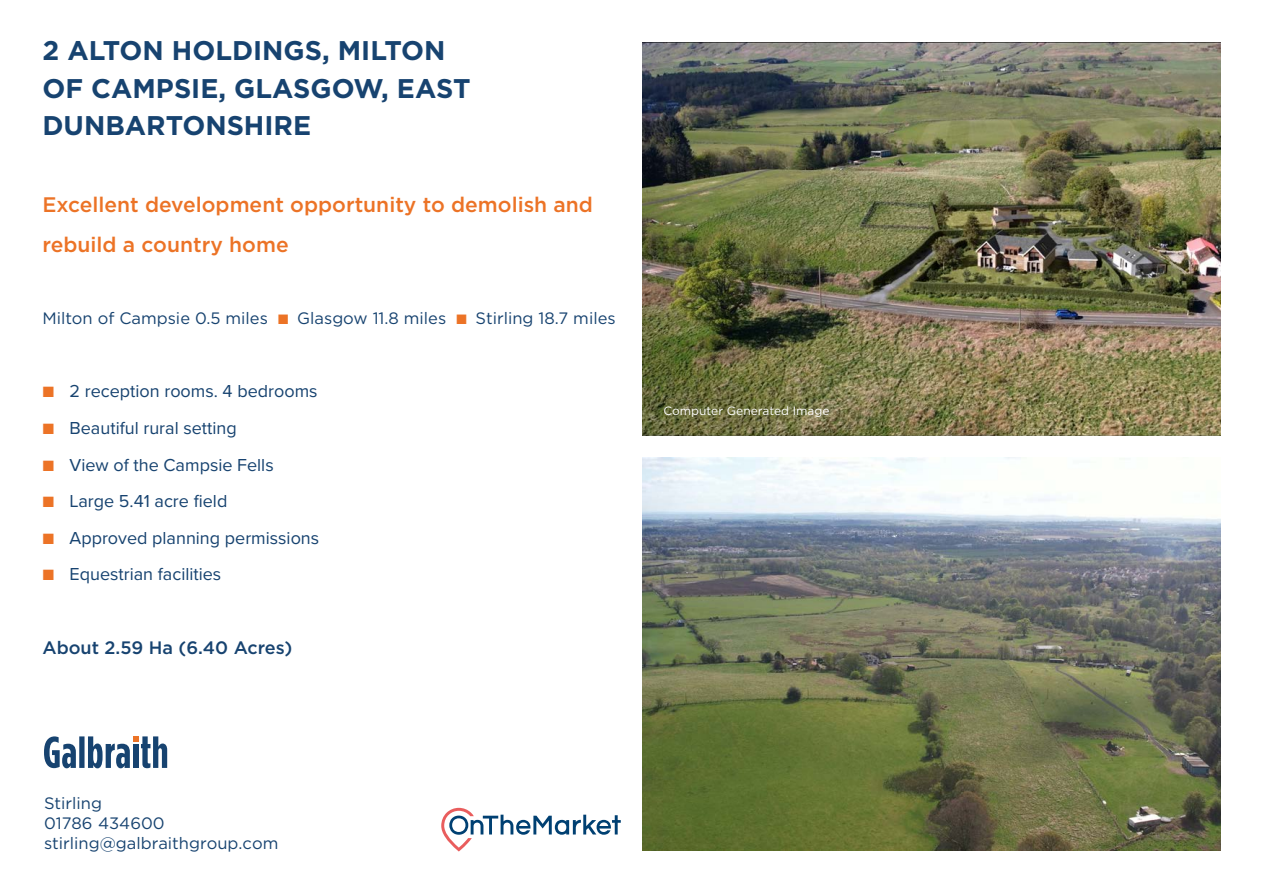
<style>
.page{position:relative;width:1263px;height:893px;background:#fff}
.page>*{position:absolute;margin:0;border:0;box-sizing:border-box;transform-origin:0 0}
.t1{font:700 27px/37.5px "Gotham HTF";color:#174370}
.t2{font:500 21px/40.2px "Gotham HTF";color:#ec7326}
.t3{font:18px "Proxima Nova";color:#174370}
.t4{font:500 18px "Gotham HTF";color:#174370}
.t5{font:16.5px "Gotham HTF";color:#174370}
.Body_Text{font:12px "Gotham HTF";color:#fff}
.s1{font-family:"Proxima Nova";color:#ec7326}
.s2{color:#ec7326}
</style>
<div class="page">
<svg style="left:44px;top:736px;width:123px;height:32px"></svg>
<div style="left:133px;top:744px;width:5px;height:24px;background:#174370"></div>
<img style="left:642px;top:43px;width:578px;height:393px">
<img style="left:642px;top:457px;width:578px;height:393px">
<svg style="left:441px;top:808px;width:180px;height:43px"></svg>
<p class="t1" style="left:43px;top:31px;width:429px">2 ALTON HOLDINGS, MILTON<br>OF CAMPSIE, GLASGOW, EAST<br>DUNBARTONSHIRE</p>
<p class="t2" style="left:43px;top:184px;width:552px">Excellent development opportunity to demolish and rebuild a country home</p>
<p class="t5" style="left:43px;top:309px;width:575px">Milton of Campsie 0.5 miles <span class="s1">■</span> Glasgow 11.8 miles <span class="s1">■</span> Stirling 18.7 miles</p>
<p class="t3" style="left:43px;top:378px;width:277px"><span class="s2">■</span> 2 reception rooms. 4 bedrooms</p>
<p class="t3" style="left:43px;top:414px;width:196px"><span class="s2">■</span> Beautiful rural setting</p>
<p class="t3" style="left:43px;top:451px;width:233px"><span class="s2">■</span> View of the Campsie Fells</p>
<p class="t3" style="left:43px;top:488px;width:186px"><span class="s2">■</span> Large 5.41 acre field</p>
<p class="t3" style="left:43px;top:524px;width:278px"><span class="s2">■</span> Approved planning permissions</p>
<p class="t3" style="left:43px;top:561px;width:180px"><span class="s2">■</span> Equestrian facilities</p>
<p class="t4" style="left:43px;top:637px;width:251px">About 2.59 Ha (6.40 Acres)</p>
<p class="Body_Text" style="left:663px;top:404px;width:168px">Computer Generated Image</p>
<p class="t5" style="left:44px;top:794px;width:60px">Stirling</p>
<p class="t5" style="left:44px;top:814px;width:122px">01786 434600</p>
<p class="t5" style="left:44px;top:834px;width:236px">stirling@galbraithgroup.com</p>
</div>
